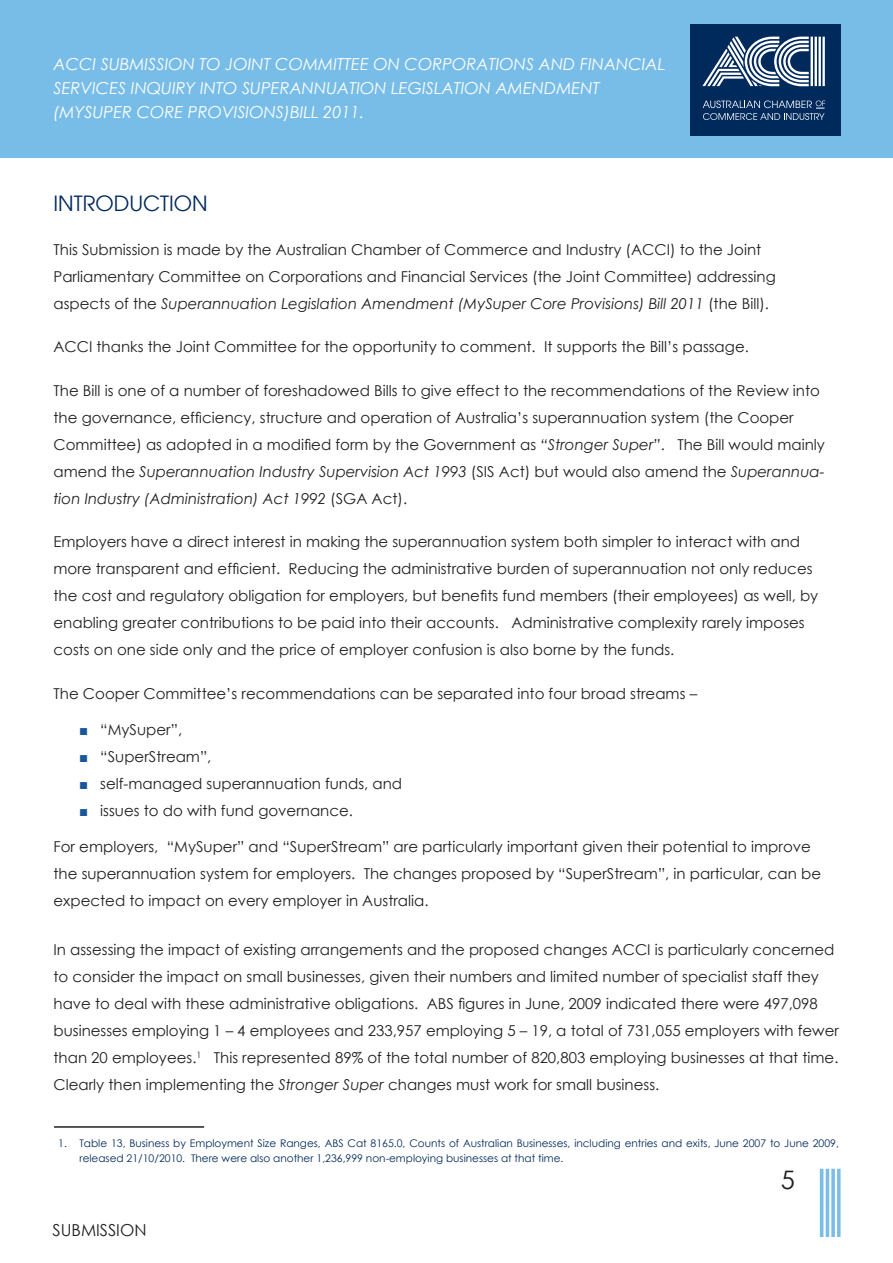
<style>
.page{position:relative;width:893px;height:1263px;background:#fff}
.page>*{position:absolute;margin:0;border:0;box-sizing:border-box;transform-origin:0 0}
.t1{font:25.5px "Century Gothic";color:#231f20}
.t2{font:21px "Avant Garde LT";color:#00295c}
.t3{font:italic 16.5px/24px "Century Gothic";color:#fff}
.t4{font:16.5px "Century Gothic";color:#231f20}
.bullets{font:15px/27px "Century Gothic";color:#231f20}
.Footnote{font:10.5px/15px "Century Gothic";color:#00295c}
.s1{font-style:italic}
.s2{color:#1a569c}
</style>
<div class="page">
<img style="left:819px;top:1168px;width:22px;height:69px">
<div style="left:0;top:0;width:893px;height:157px;background:#78bde8"></div>
<hr style="left:54px;top:1126px;width:150px;height:2px;background:#231f20">
<div style="left:690px;top:24px;width:150px;height:112px;background:#00295c"></div>
<svg style="left:703px;top:101px;width:122px;height:19px"></svg>
<svg style="left:702px;top:37px;width:123px;height:49px"></svg>
<p class="t3" style="left:54px;top:52px;width:613px">ACCI SUBMISSION TO JOINT COMMITTEE ON CORPORATIONS AND FINANCIAL<br>SERVICES INQUIRY INTO SUPERANNUATION LEGISLATION AMENDMENT (MYSUPER CORE PROVISIONS)BILL 2011.</p>
<p class="t2" style="left:54px;top:191px;width:156px">INTRODUCTION</p>
<p class="bullets" style="left:54px;top:235px;width:724px">This Submission is made by the Australian Chamber of Commerce and Industry (ACCI) to the Joint<br>Parliamentary Committee on Corporations and Financial Services (the Joint Committee) addressing aspects of the <span class="s1">Superannuation Legislation Amendment (MySuper Core Provisions) Bill 2011</span> (the Bill).</p>
<p class="bullets" style="left:54px;top:333px;width:697px">ACCI thanks the Joint Committee for the opportunity to comment. It supports the Bill’s passage.</p>
<p class="bullets" style="left:54px;top:376px;width:773px">The Bill is one of a number of foreshadowed Bills to give effect to the recommendations of the Review into the governance, efficiency, structure and operation of Australia’s superannuation system (the Cooper Committee) as adopted in a modified form by the Government as <span class="s1">“Stronger Super”</span>. The Bill would mainly amend the <span class="s1">Superannuation Industry Supervision Act 1993</span> (SIS Act) but would also amend the <span class="s1">Superannua&shy;tion Industry (Administration) Act 1992</span> (SGA Act).</p>
<p class="bullets" style="left:54px;top:528px;width:766px">Employers have a direct interest in making the superannuation system both simpler to interact with and more transparent and efficient. Reducing the administrative burden of superannuation not only reduces the cost and regulatory obligation for employers, but benefits fund members (their employees) as well, by enabling greater contributions to be paid into their accounts. Administrative complexity rarely imposes costs on one side only and the price of employer confusion is also borne by the funds.</p>
<p class="bullets" style="left:54px;top:679px;width:645px">The Cooper Committee’s recommendations can be separated into four broad streams –</p>
<p class="bullets" style="left:79px;top:715px;width:105px"><span class="s2">■</span> “MySuper”,</p>
<p class="bullets" style="left:79px;top:742px;width:134px"><span class="s2">■</span> “SuperStream”,</p>
<p class="bullets" style="left:79px;top:769px;width:325px"><span class="s2">■</span> self-managed superannuation funds, and</p>
<p class="bullets" style="left:79px;top:796px;width:275px"><span class="s2">■</span> issues to do with fund governance.</p>
<p class="bullets" style="left:54px;top:832px;width:769px">For employers, “MySuper” and “SuperStream” are particularly important given their potential to improve the superannuation system for employers. The changes proposed by “SuperStream”, in particular, can be expected to impact on every employer in Australia.</p>
<p class="bullets" style="left:54px;top:936px;width:787px">In assessing the impact of existing arrangements and the proposed changes ACCI is particularly concerned to consider the impact on small businesses, given their numbers and limited number of specialist staff they have to deal with these administrative obligations. ABS figures in June, 2009 indicated there were 497,098 businesses employing 1 – 4 employees and 233,957 employing 5 – 19, a total of 731,055 employers with fewer than 20 employees.<sup>1</sup> This represented 89% of the total number of 820,803 employing businesses at that time.</p>
<p class="bullets" style="left:54px;top:1071px;width:607px">Clearly then implementing the <span class="s1">Stronger Super</span> changes must work for small business.</p>
<p class="Footnote" style="left:80px;top:1135px;width:761px;text-indent:-21px">1. Table 13, Business by Employment Size Ranges, ABS Cat 8165.0, Counts of Australian Businesses, including entries and exits, June 2007 to June 2009, released 21/10/2010. There were also another 1,236,999 non-employing businesses at that time.</p>
<p class="t4" style="left:52px;top:1219px;width:96px">SUBMISSION</p>
<h1 class="t1" style="left:781px;top:1162px;width:16px">5</h1>
</div>
